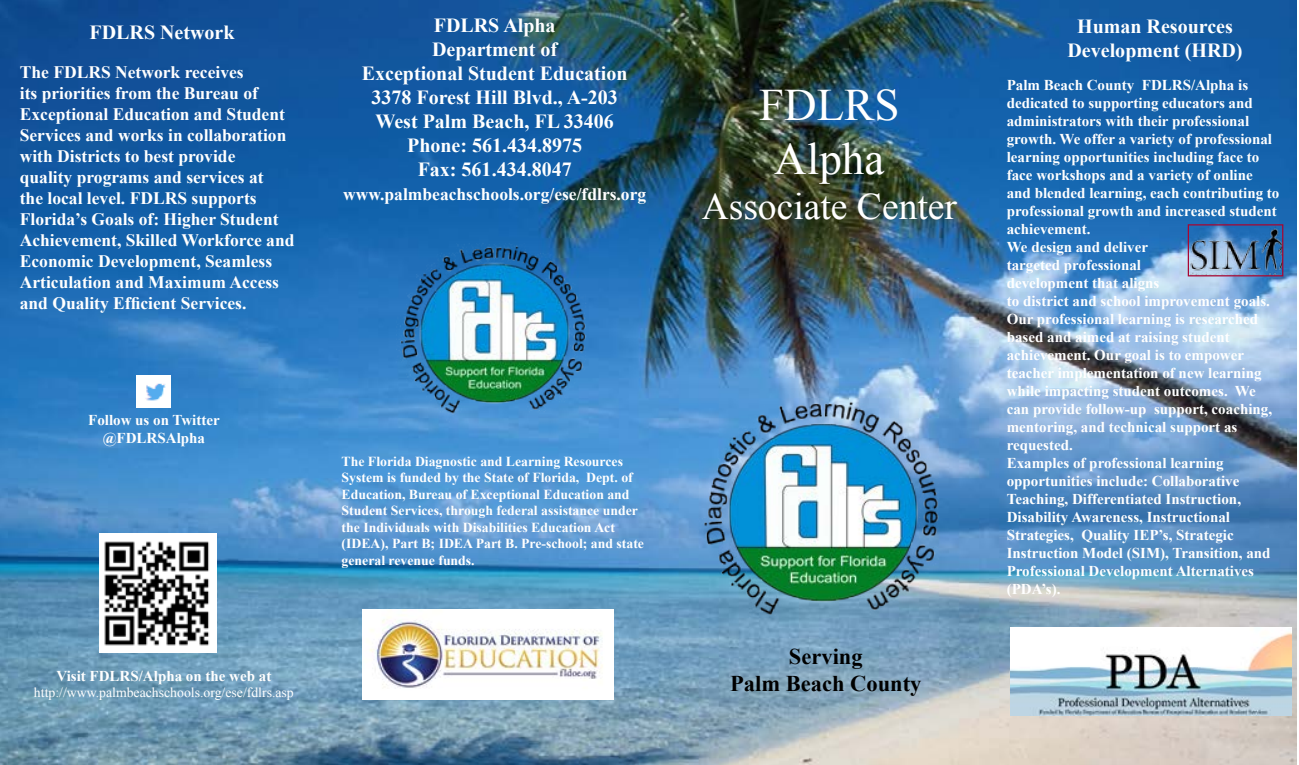
<style>
.page{position:relative;width:1299px;height:765px;background:#fff}
.page>*{position:absolute;margin:0;border:0;box-sizing:border-box;transform-origin:0 0}
.t1{font:45px/54px "Times New Roman";color:#fff;text-align:center}
.t2{font:37.5px "Times New Roman";color:#fff}
.t3{font:700 22.5px/27px "Times New Roman";color:#000;text-align:center}
.t4{font:700 20px/24px "Times New Roman";color:#fff;text-align:center}
.t5{font:700 17.5px/21px "Times New Roman";color:#fff}
.t6{font:700 15px/18px "Times New Roman";color:#fff}
.t7{font:700 13.75px/16.5px "Times New Roman";color:#fff}
.t8{font:13.75px "Times New Roman";color:#fff}
</style>
<div class="page">
<img style="left:0;top:0;width:1296px;height:765px">
<img style="left:1189px;top:226px;width:91px;height:48px">
<div style="left:1187px;top:224px;width:95px;height:52px;border:1px solid #a80632"></div>
<img style="left:698px;top:386px;width:245px;height:244px">
<img style="left:396px;top:233px;width:193px;height:193px">
<img style="left:362px;top:609px;width:251px;height:91px">
<img style="left:100px;top:534px;width:116px;height:119px">
<img style="left:1010px;top:628px;width:280px;height:87px">
<img style="left:137px;top:375px;width:34px;height:32px">
<h3 class="t4" style="left:90px;top:20px;width:146px">FDLRS Network</h3>
<p class="t5" style="left:20px;top:61px;width:276px">The FDLRS Network receives<br>its priorities from the Bureau of Exceptional Education and Student Services and works in collaboration with Districts to best provide<br>quality programs and services at<br>the local level. FDLRS supports Florida’s Goals of: Higher Student Achievement, Skilled Workforce and Economic Development, Seamless Articulation and Maximum Access and Quality Efficient Services.</p>
<p class="t6" style="left:88px;top:411px;width:133px;text-align:center">Follow us on Twitter @FDLRSAlpha</p>
<p class="t6" style="left:56px;top:666px;width:216px">Visit FDLRS/Alpha on the web at</p>
<p class="t8" style="left:34px;top:683px;width:261px">http://www.palmbeachschools.org/ese/fdlrs.asp</p>
<h3 class="t4" style="left:362px;top:13px;width:267px">FDLRS Alpha<br>Department of<br>Exceptional Student Education<br>3378 Forest Hill Blvd., A-203<br>West Palm Beach, FL 33406<br>Phone: 561.434.8975<br>Fax: 561.434.8047</h3>
<p class="t5" style="left:343px;top:184px;width:304px">www.palmbeachschools.org/ese/fdlrs.org</p>
<p class="t7" style="left:341px;top:452px;width:304px">The Florida Diagnostic and Learning Resources System is funded by the State of Florida, Dept. of Education, Bureau of Exceptional Education and Student Services, through federal assistance under the Individuals with Disabilities Education Act (IDEA), Part B; IDEA Part B. Pre-school; and state general revenue funds.</p>
<h1 class="t1" style="left:759px;top:77px;width:142px">FDLRS<br>Alpha</h1>
<h2 class="t2" style="left:701px;top:181px;width:257px">Associate Center</h2>
<h3 class="t3" style="left:730px;top:643px;width:193px">Serving<br>Palm Beach County</h3>
<h3 class="t4" style="left:1067px;top:14px;width:176px">Human Resources<br>Development (HRD)</h3>
<p class="t6" style="left:1006px;top:76px;width:274px">Palm Beach County FDLRS/Alpha is dedicated to supporting educators and administrators with their professional growth. We offer a variety of professional learning opportunities including face to face workshops and a variety of online and blended learning, each contributing to professional growth and increased student achievement.<br>We design and deliver<br>targeted professional<br>development that aligns<br>to district and school improvement goals.<br>Our professional learning is researched based and aimed at raising student achievement. Our goal is to empower teacher implementation of new learning while impacting student outcomes. We can provide follow-up support, coaching, mentoring, and technical support as requested.<br>Examples of professional learning opportunities include: Collaborative Teaching, Differentiated Instruction, Disability Awareness, Instructional Strategies, Quality IEP’s, Strategic Instruction Model (SIM), Transition, and Professional Development Alternatives (PDA’s).</p>
</div>
